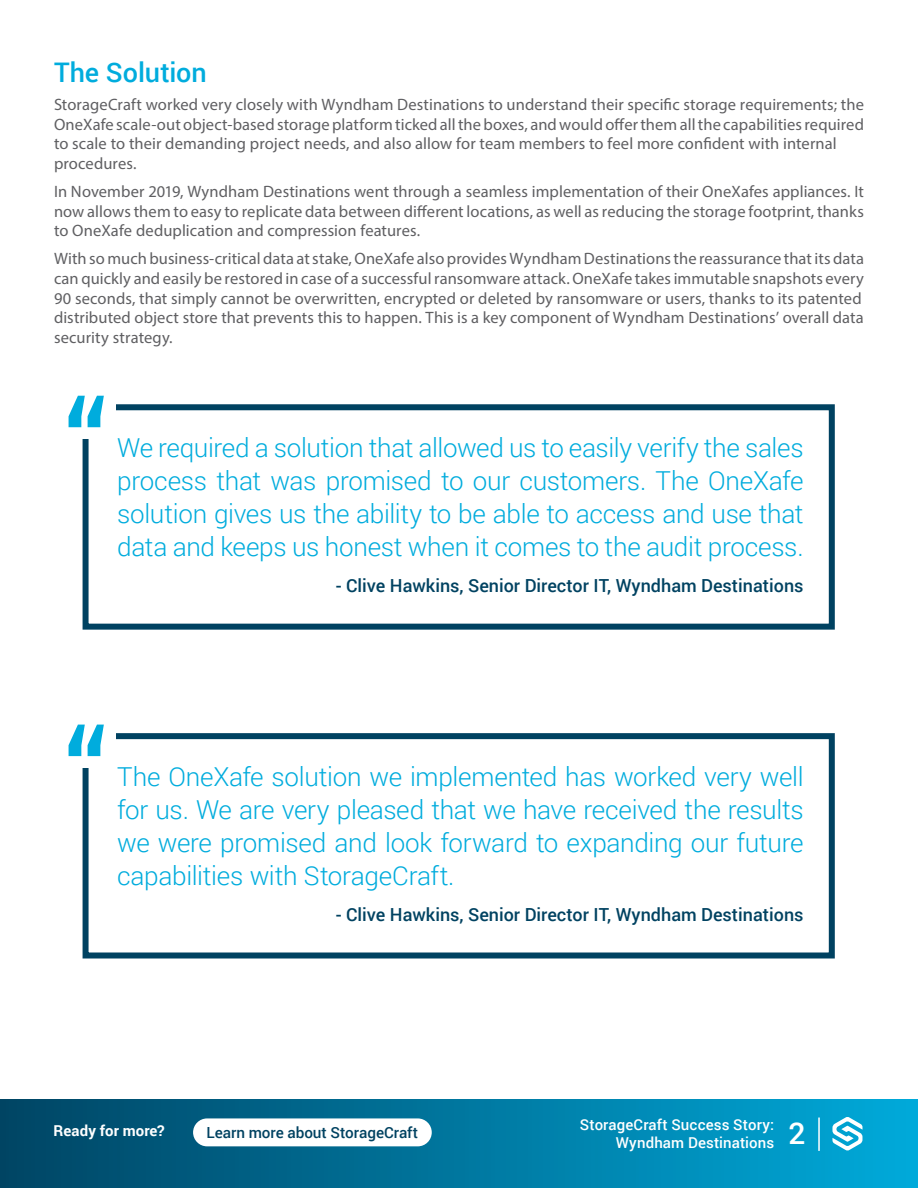
<style>
.page{position:relative;width:918px;height:1188px;background:#fff}
.page>*{position:absolute;margin:0;border:0;box-sizing:border-box;transform-origin:0 0}
.Body_Text{font:500 118.5px "Roboto";color:#00acdd}
.Body_Text-2{font:500 30px "Roboto";color:#fff}
.Body_Text-3{font:500 27px "Roboto";letter-spacing:-.005em;color:#00acdd}
.t1{font:300 26.1px/33px "Roboto";letter-spacing:-.01em;color:#00acdd;text-align:justify}
.Body_Text-4{font:500 18px "Roboto";color:#004261}
.Body_Text-5{font:16.5px/19.8px "Myriad Pro";letter-spacing:.005em;color:#5f5f62}
.Body_Text-6{font:500 15.3px "Roboto";color:#004261}
.Body_Text-7{font:500 15px "Roboto";letter-spacing:.01em;color:#fff}
.Body_Text-8{font:700 15px "Roboto";letter-spacing:.005em;color:#fff}
</style>
<div class="page">
<div style="left:83px;top:404px;width:752px;height:226px;border:6px solid #004261"></div>
<div style="left:83px;top:733px;width:752px;height:226px;border:6px solid #004261"></div>
<div style="left:52px;top:376px;width:64px;height:63px;background:#fff"></div>
<div style="left:52px;top:705px;width:64px;height:63px;background:#fff"></div>
<div style="left:0;top:1100px;width:918px;height:88px;background:linear-gradient(to right,#014564,#00aada)"></div>
<svg style="left:832px;top:1117px;width:30px;height:34px"></svg>
<div style="left:193px;top:1118px;width:239px;height:28px;background:#fff;border-radius:14px"></div>
<hr style="left:818px;top:1118px;width:2px;height:33px;background:#fff">
<p class="Body_Text-3" style="left:54px;top:54px;width:154px">The Solution</p>
<p class="Body_Text-5" style="left:54px;top:94px;width:812px">StorageCraft worked very closely with Wyndham Destinations to understand their specific storage requirements; the OneXafe scale-out object-based storage platform ticked all the boxes, and would offer them all the capabilities required to scale to their demanding project needs, and also allow for team members to feel more confident with internal procedures.</p>
<p class="Body_Text-5" style="left:54px;top:181px;width:811px;text-align:justify">In November 2019, Wyndham Destinations went through a seamless implementation of their OneXafes appliances. It now allows them to easy to replicate data between different locations, as well as reducing the storage footprint, thanks to OneXafe deduplication and compression features.</p>
<p class="Body_Text-5" style="left:54px;top:248px;width:811px">With so much business-critical data at stake, OneXafe also provides Wyndham Destinations the reassurance that its data can quickly and easily be restored in case of a successful ransomware attack. OneXafe takes immutable snapshots every 90 seconds, that simply cannot be overwritten, encrypted or deleted by ransomware or users, thanks to its patented distributed object store that prevents this to happen. This is a key component of Wyndham Destinations’ overall data security strategy.</p>
<p class="Body_Text" style="left:65px;top:360px;width:45px">“</p>
<p class="t1" style="left:117px;top:430px;width:688px">We required a solution that allowed us to easily verify the sales process that was promised to our customers. The OneXafe solution gives us the ability to be able to access and use that data and keeps us honest when it comes to the audit process.</p>
<p class="Body_Text-4" style="left:336px;top:573px;width:469px">- Clive Hawkins, Senior Director IT, Wyndham Destinations</p>
<p class="Body_Text" style="left:65px;top:689px;width:45px">“</p>
<p class="t1" style="left:117px;top:759px;width:688px">The OneXafe solution we implemented has worked very well for us. We are very pleased that we have received the results we were promised and look forward to expanding our future capabilities with StorageCraft.</p>
<p class="Body_Text-4" style="left:336px;top:902px;width:469px">- Clive Hawkins, Senior Director IT, Wyndham Destinations</p>
<p class="Body_Text-8" style="left:54px;top:1120px;width:113px">Ready for more?</p>
<p class="Body_Text-6" style="left:207px;top:1121px;width:213px">Learn more about StorageCraft</p>
<p class="Body_Text-7" style="left:580px;top:1114px;width:196px">StorageCraft Success Story:</p>
<p class="Body_Text-7" style="left:616px;top:1132px;width:160px">Wyndham Destinations</p>
<p class="Body_Text-2" style="left:788px;top:1113px;width:19px">2</p>
</div>
